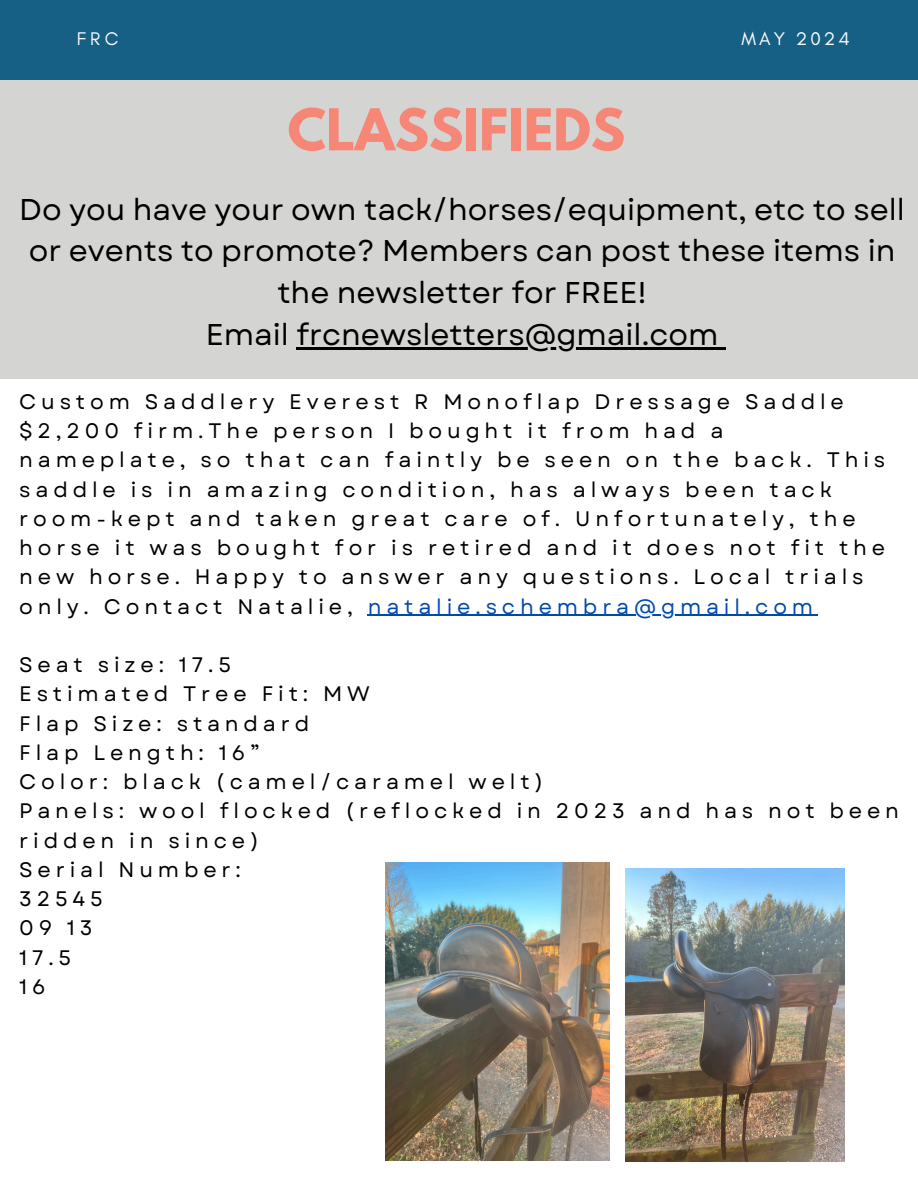
<style>
.page{position:relative;width:918px;height:1188px;background:#d4d4d2}
.page>*{position:absolute;margin:0;border:0;box-sizing:border-box;transform-origin:0 0}
.t1{font:700 51px "League Spartan";color:#f68675}
.t2{font:30px/41.7px "Garet";color:#000;text-align:center}
.t3{font:21px/29.2px "Garet";letter-spacing:.23em;color:#000}
.t4{font:21px "Garet";letter-spacing:.23em;color:#004aad}
.t5{font:18.6px "Glacial Indifference";letter-spacing:.16em;color:#fff}
</style>
<div class="page">
<div style="left:0;top:0;width:918px;height:80px;background:#176085"></div>
<div style="left:0;top:379px;width:918px;height:809px;background:#fff"></div>
<img style="left:625px;top:869px;width:220px;height:292px">
<img style="left:386px;top:863px;width:224px;height:298px">
<hr style="left:368px;top:615px;width:450px;height:1px;background:#004aad">
<hr style="left:297px;top:347px;width:421px;height:2px;background:#000">
<svg style="left:718px;top:347px;width:8px;height:2px"></svg>
<p class="t5" style="left:77px;top:27px;width:43px">FRC</p>
<p class="t5" style="left:742px;top:28px;width:110px">MAY 2024</p>
<p class="t1" style="left:288px;top:104px;width:339px">CLASSIFIEDS</p>
<p class="t2" style="left:19px;top:189px;width:887px">Do you have your own tack/horses/equipment, etc to sell or events to promote? Members can post these items in the newsletter for FREE!<br>Email frcnewsletters@gmail.com</p>
<h3 class="t3" style="left:19px;top:387px;width:826px">Custom Saddlery Everest R Monoflap Dressage Saddle</h3>
<h1 class="t3" style="left:19px;top:416px;width:868px">$2,200 firm.The person I bought it from had a nameplate, so that can faintly be seen on the back. This saddle is in amazing condition, has always been tack room-kept and taken great care of. Unfortunately, the horse it was bought for is retired and it does not fit the new horse. Happy to answer any questions. Local trials only. Contact Natalie,</h1>
<h2 class="t4" style="left:368px;top:591px;width:447px">natalie.schembra@gmail.com</h2>
<h2 class="t3" style="left:19px;top:650px;width:881px">Seat size: 17.5<br>Estimated Tree Fit: MW<br>Flap Size: standard<br>Flap Length: 16”<br>Color: black (camel/caramel welt)<br>Panels: wool flocked (reflocked in 2023 and has not been</h2>
<p class="t3" style="left:19px;top:826px;width:241px">ridden in since)<br>Serial Number:</p>
<p class="t3" style="left:19px;top:884px;width:85px">32545</p>
<p class="t3" style="left:19px;top:913px;width:75px">09 13</p>
<p class="t3" style="left:19px;top:943px;width:54px">17.5</p>
<p class="t3" style="left:19px;top:972px;width:28px">16</p>
</div>
